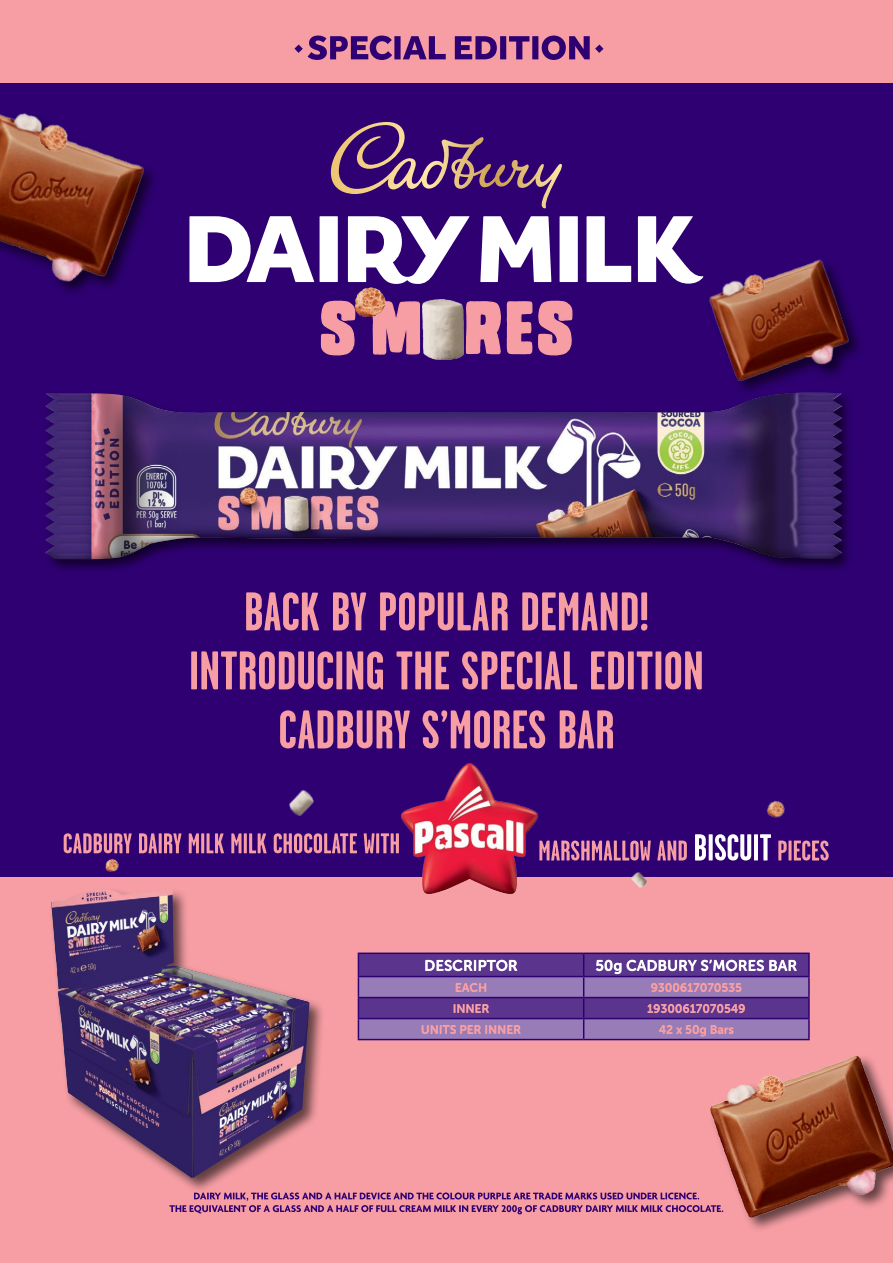
<style>
.page{position:relative;width:893px;height:1263px;background:#fff}
.page>*{position:absolute;margin:0;border:0;box-sizing:border-box;transform-origin:0 0}
.t1{font:70.5px "Monstro Solid";letter-spacing:.05em;color:#f69ea4}
.t2{font:15px "Museo Sans 700";color:#fff}
.t3{font:12px "Museo Sans 700";color:#f69ea4}
</style>
<div class="page">
<div style="left:0;top:877px;width:893px;height:386px;background:#f69ea4"></div>
<div style="left:0;top:0;width:893px;height:877px;background:#2e0071"></div>
<svg style="left:280px;top:710px;width:333px;height:38px"></svg>
<svg style="left:191px;top:651px;width:511px;height:38px"></svg>
<svg style="left:246px;top:592px;width:402px;height:39px"></svg>
<hr style="left:358px;top:952px;width:226px;height:2px;background:#2e0071">
<hr style="left:584px;top:952px;width:226px;height:2px;background:#2e0071">
<hr style="left:808px;top:954px;width:2px;height:22px;background:#2e0071">
<hr style="left:358px;top:1039px;width:226px;height:1px;background:#2e0071">
<hr style="left:584px;top:1039px;width:226px;height:1px;background:#2e0071">
<svg style="left:358px;top:953px;width:451px;height:86px;background:#7957a0"></svg>
<svg style="left:169px;top:1192px;width:443px;height:22px"></svg>
<div style="left:44px;top:390px;width:811px;height:183px;background:#000;opacity:.6"></div>
<img style="left:45px;top:392px;width:797px;height:167px">
<div style="left:0;top:0;width:893px;height:82px;background:#f69ea4"></div>
<svg style="left:294px;top:36px;width:309px;height:24px"></svg>
<img style="left:612px;top:973px;width:281px;height:256px">
<img style="left:718px;top:1057px;width:103px;height:69px">
<img style="left:0;top:82px;width:291px;height:360px">
<img style="left:0;top:82px;width:114px;height:119px">
<img style="left:635px;top:217px;width:224px;height:232px">
<img style="left:716px;top:261px;width:77px;height:53px">
<div style="left:320px;top:216px;width:18px;height:66px;background:#fff"></div>
<div style="left:560px;top:216px;width:18px;height:66px;background:#fff"></div>
<svg style="left:586px;top:216px;width:45px;height:66px"></svg>
<svg style="left:638px;top:216px;width:65px;height:68px"></svg>
<svg style="left:348px;top:216px;width:122px;height:68px"></svg>
<svg style="left:480px;top:216px;width:71px;height:66px"></svg>
<svg style="left:189px;top:216px;width:125px;height:66px"></svg>
<svg style="left:320px;top:300px;width:253px;height:60px"></svg>
<img style="left:422px;top:299px;width:42px;height:60px">
<img style="left:355px;top:287px;width:31px;height:30px">
<svg style="left:331px;top:122px;width:231px;height:86px"></svg>
<img style="left:94px;top:853px;width:35px;height:19px">
<svg style="left:64px;top:833px;width:329px;height:20px"></svg>
<img style="left:393px;top:763px;width:150px;height:132px">
<img style="left:618px;top:860px;width:46px;height:28px">
<img style="left:272px;top:789px;width:61px;height:47px">
<svg style="left:778px;top:844px;width:51px;height:16px"></svg>
<svg style="left:695px;top:834px;width:73px;height:26px"></svg>
<svg style="left:539px;top:840px;width:148px;height:20px"></svg>
<img style="left:761px;top:800px;width:68px;height:44px">
<div style="left:49px;top:886px;width:276px;height:308px;background:#000;opacity:.6"></div>
<img style="left:51px;top:889px;width:259px;height:290px">
<h1 class="t1" style="left:320px;top:289px;width:255px">S’MORES</h1>
<p class="t2" style="left:424px;top:957px;width:95px">DESCRIPTOR</p>
<p class="t2" style="left:595px;top:957px;width:203px">50g CADBURY S’MORES BAR</p>
<p class="t3" style="left:455px;top:981px;width:34px">EACH</p>
<p class="t3" style="left:651px;top:981px;width:93px">9300617070535</p>
<p class="t3" style="left:453px;top:1002px;width:38px">INNER</p>
<p class="t3" style="left:647px;top:1002px;width:100px">19300617070549</p>
<p class="t3" style="left:421px;top:1023px;width:102px">UNITS PER INNER</p>
<p class="t3" style="left:659px;top:1023px;width:77px">42 x 50g Bars</p>
</div>
